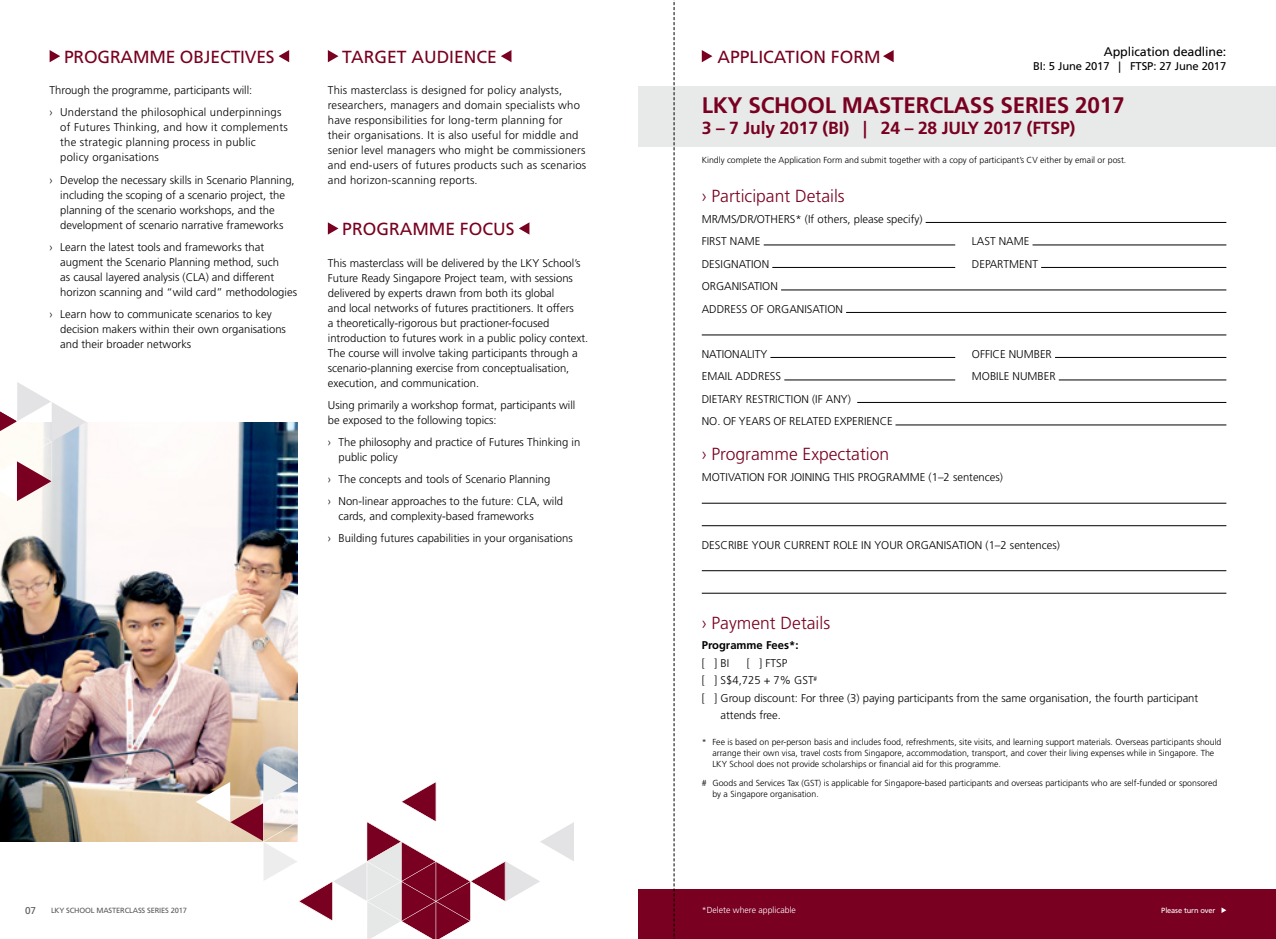
<style>
.page{position:relative;width:1276px;height:939px;background:#fff}
.page>*{position:absolute;margin:0;border:0;box-sizing:border-box;transform-origin:0 0}
.t1{font:700 22.5px "Frutiger";letter-spacing:-.01em;color:#790020}
.t2{font:17.5px "Frutiger";color:#790020}
.t3{font:300 17.5px "Frutiger";color:#790020}
.t4{font:700 17.5px "Frutiger";letter-spacing:-.01em;color:#790020}
.t5{font:12.5px "Frutiger";letter-spacing:-.01em;color:#000}
.t6{font:300 11.25px/15px "Frutiger";color:#000}
.t7{font:300 11.25px/15px "Frutiger";letter-spacing:.02em;color:#000}
.t8{font:11.25px "Frutiger";letter-spacing:-.01em;color:#000}
.t9{font:700 11.25px "Frutiger";color:#000}
.t10{font:10px "Frutiger";color:#58595b}
.t11{font:300 8.75px/11.2px "Frutiger";color:#000}
.t12{font:300 8.75px "Frutiger";color:#fff}
.t13{font:7.5px "Frutiger";letter-spacing:-.02em;color:#58595b}
.t14{font:7.5px "Frutiger";letter-spacing:-.02em;color:#fff}
</style>
<div class="page">
<hr style="left:925px;top:222px;width:301px;height:1px;background:#000">
<hr style="left:763px;top:245px;width:192px;height:1px;background:#000">
<hr style="left:1032px;top:245px;width:194px;height:1px;background:#000">
<hr style="left:772px;top:267px;width:183px;height:1px;background:#000">
<hr style="left:1041px;top:267px;width:185px;height:1px;background:#000">
<hr style="left:781px;top:290px;width:445px;height:1px;background:#000">
<hr style="left:846px;top:312px;width:380px;height:1px;background:#000">
<hr style="left:702px;top:335px;width:524px;height:1px;background:#000">
<hr style="left:770px;top:357px;width:185px;height:1px;background:#000">
<hr style="left:1055px;top:357px;width:171px;height:1px;background:#000">
<hr style="left:784px;top:380px;width:171px;height:1px;background:#000">
<hr style="left:1058px;top:380px;width:168px;height:1px;background:#000">
<hr style="left:857px;top:402px;width:369px;height:1px;background:#000">
<hr style="left:895px;top:425px;width:331px;height:1px;background:#000">
<hr style="left:702px;top:503px;width:524px;height:1px;background:#000">
<hr style="left:702px;top:525px;width:524px;height:1px;background:#000">
<hr style="left:702px;top:570px;width:524px;height:1px;background:#000">
<hr style="left:702px;top:593px;width:524px;height:1px;background:#000">
<div style="left:638px;top:86px;width:638px;height:60px;background:#e8eaea"></div>
<svg style="left:674px;top:0;width:1px;height:889px"></svg>
<div style="left:638px;top:889px;width:638px;height:50px;background:#790020"></div>
<svg style="left:1221px;top:907px;width:5px;height:6px"></svg>
<svg style="left:883px;top:50px;width:10px;height:12px"></svg>
<svg style="left:702px;top:50px;width:10px;height:12px"></svg>
<svg style="left:278px;top:50px;width:11px;height:12px"></svg>
<svg style="left:50px;top:50px;width:10px;height:12px"></svg>
<svg style="left:501px;top:50px;width:10px;height:12px"></svg>
<svg style="left:328px;top:50px;width:10px;height:12px"></svg>
<svg style="left:519px;top:222px;width:10px;height:13px"></svg>
<svg style="left:328px;top:222px;width:10px;height:13px"></svg>
<img style="left:0;top:422px;width:298px;height:420px">
<svg style="left:0;top:382px;width:86px;height:119px"></svg>
<svg style="left:195px;top:742px;width:379px;height:197px"></svg>
<h2 class="t2" style="left:64px;top:46px;width:212px">PROGRAMME OBJECTIVES</h2>
<h2 class="t2" style="left:342px;top:46px;width:156px">TARGET AUDIENCE</h2>
<h2 class="t2" style="left:717px;top:46px;width:165px">APPLICATION FORM</h2>
<p class="t5" style="left:1103px;top:44px;width:124px">Application deadline:</p>
<p class="t8" style="left:1033px;top:59px;width:195px">BI: 5 June 2017 | FTSP: 27 June 2017</p>
<p class="t7" style="left:50px;top:80px;width:233px;line-height:22.1px">Through the programme, participants will:<br>› Understand the philosophical underpinnings</p>
<p class="t7" style="left:60px;top:120px;width:229px">of Futures Thinking, and how it complements the strategic planning process in public<br>policy organisations</p>
<p class="t6" style="left:60px;top:172px;width:236px;text-indent:-11px">› Develop the necessary skills in Scenario Planning, including the scoping of a scenario project, the planning of the scenario workshops, and the development of scenario narrative frameworks</p>
<p class="t6" style="left:60px;top:239px;width:238px;text-indent:-11px">› Learn the latest tools and frameworks that augment the Scenario Planning method, such<br>as causal layered analysis (CLA) and different horizon scanning and “wild card” methodologies</p>
<p class="t6" style="left:60px;top:306px;width:227px;text-indent:-11px">› Learn how to communicate scenarios to key decision makers within their own organisations and their broader networks</p>
<p class="t7" style="left:328px;top:83px;width:260px">This masterclass is designed for policy analysts, researchers, managers and domain specialists who have responsibilities for long-term planning for their organisations. It is also useful for middle and senior level managers who might be commissioners and end-users of futures products such as scenarios and horizon-scanning reports.</p>
<h2 class="t2" style="left:342px;top:219px;width:174px">PROGRAMME FOCUS</h2>
<p class="t6" style="left:328px;top:255px;width:262px">This masterclass will be delivered by the LKY School’s Future Ready Singapore Project team, with sessions delivered by experts drawn from both its global<br>and local networks of futures practitioners. It offers<br>a theoretically-rigorous but practioner-focused introduction to futures work in a public policy context.<br>The course will involve taking participants through a scenario-planning exercise from conceptualisation, execution, and communication.</p>
<p class="t6" style="left:328px;top:398px;width:249px">Using primarily a workshop format, participants will be exposed to the following topics:</p>
<p class="t6" style="left:338px;top:435px;width:243px;text-indent:-11px">› The philosophy and practice of Futures Thinking in public policy</p>
<p class="t6" style="left:328px;top:468px;width:237px;line-height:22.1px">› The concepts and tools of Scenario Planning<br>› Non-linear approaches to the future: CLA, wild</p>
<p class="t6" style="left:328px;top:505px;width:246px;line-height:22.1px;text-indent:11px">cards, and complexity-based frameworks<br>› Building futures capabilities in your organisations</p>
<h1 class="t1" style="left:702px;top:92px;width:424px">LKY SCHOOL MASTERCLASS SERIES 2017</h1>
<h2 class="t4" style="left:702px;top:117px;width:375px">3 – 7 July 2017 (BI) | 24 – 28 JULY 2017 (FTSP)</h2>
<p class="t11" style="left:702px;top:154px;width:426px">Kindly complete the Application Form and submit together with a copy of participant’s CV either by email or post.</p>
<h2 class="t3" style="left:702px;top:186px;width:144px">› Participant Details</h2>
<p class="t6" style="left:702px;top:208px;width:222px;line-height:22.5px">MR/MS/DR/OTHERS* (If others, please specify)<br>FIRST NAME</p>
<p class="t6" style="left:972px;top:234px;width:59px">LAST NAME</p>
<p class="t6" style="left:702px;top:257px;width:69px">DESIGNATION</p>
<p class="t6" style="left:972px;top:257px;width:68px">DEPARTMENT</p>
<p class="t6" style="left:702px;top:275px;width:143px;line-height:22.5px">ORGANISATION<br>ADDRESS OF ORGANISATION</p>
<p class="t6" style="left:702px;top:347px;width:67px">NATIONALITY</p>
<p class="t6" style="left:972px;top:347px;width:82px">OFFICE NUMBER</p>
<p class="t6" style="left:702px;top:369px;width:81px">EMAIL ADDRESS</p>
<p class="t6" style="left:972px;top:369px;width:85px">MOBILE NUMBER</p>
<p class="t6" style="left:702px;top:388px;width:193px;line-height:22.5px">DIETARY RESTRICTION (IF ANY)<br>NO. OF YEARS OF RELATED EXPERIENCE</p>
<h2 class="t3" style="left:702px;top:444px;width:189px">› Programme Expectation</h2>
<p class="t6" style="left:702px;top:470px;width:303px">MOTIVATION FOR JOINING THIS PROGRAMME (1–2 sentences)</p>
<p class="t6" style="left:702px;top:537px;width:360px">DESCRIBE YOUR CURRENT ROLE IN YOUR ORGANISATION (1–2 sentences)</p>
<h2 class="t3" style="left:702px;top:613px;width:130px">› Payment Details</h2>
<p class="t9" style="left:702px;top:639px;width:98px">Programme Fees*:</p>
<p class="t6" style="left:702px;top:656px;width:29px">[ ] BI</p>
<p class="t6" style="left:747px;top:656px;width:42px">[ ] FTSP</p>
<p class="t6" style="left:702px;top:673px;width:117px">[ ] S$4,725 + 7% GST<sup>#</sup></p>
<p class="t6" style="left:702px;top:691px;width:498px">[ ] Group discount: For three (3) paying participants from the same organisation, the fourth participant</p>
<p class="t6" style="left:720px;top:708px;width:62px">attends free.</p>
<p class="t11" style="left:712px;top:736px;width:510px;text-indent:-11px">* Fee is based on per-person basis and includes food, refreshments, site visits, and learning support materials. Overseas participants should arrange their own visa, travel costs from Singapore, accommodation, transport, and cover their living expenses while in Singapore. The<br>LKY School does not provide scholarships or financial aid for this programme.</p>
<p class="t11" style="left:712px;top:777px;width:506px;text-indent:-11px"># Goods and Services Tax (GST) is applicable for Singapore-based participants and overseas participants who are self-funded or sponsored by a Singapore organisation.</p>
<p class="t10" style="left:25px;top:905px;width:12px">07</p>
<p class="t13" style="left:51px;top:906px;width:137px">LKY SCHOOL MASTERCLASS SERIES 2017</p>
<p class="t12" style="left:702px;top:905px;width:96px">*Delete where applicable</p>
<p class="t14" style="left:1161px;top:906px;width:56px">Please turn over</p>
</div>
